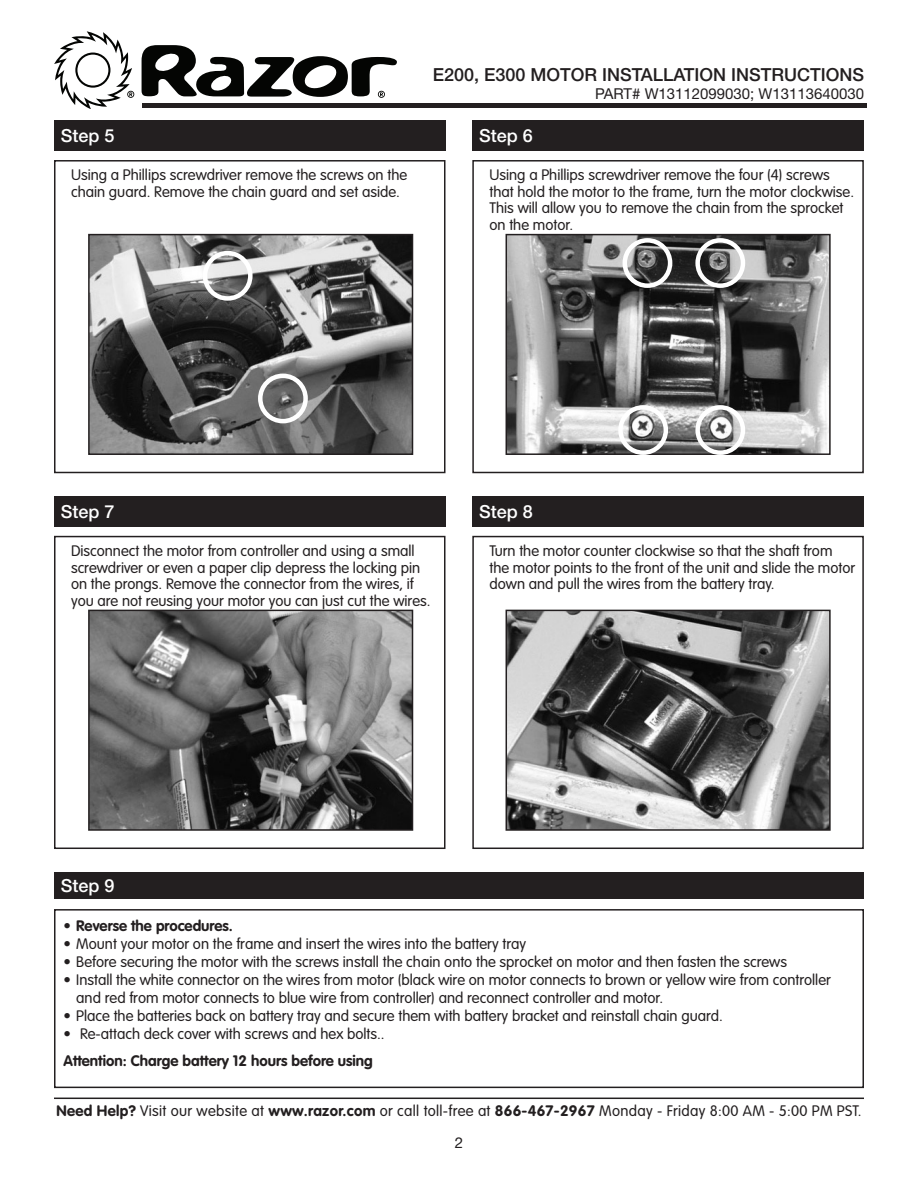
<style>
.page{position:relative;width:918px;height:1188px;background:#fff}
.page>*{position:absolute;margin:0;border:0;box-sizing:border-box;transform-origin:0 0}
.t1{font:500 18px "Helvetica Neue LT Std";color:#231f20}
.t2{font:500 18px "Helvetica Neue LT Std";color:#fff}
.t3{font:300 15px/16.5px "VAG Rounded Std";color:#231f20}
.t4{font:300 15px "VAG Rounded Std";letter-spacing:.02em;color:#231f20}
.t5{font:700 15px "VAG Rounded Std";color:#231f20}
.t6{font:15px "Helvetica Neue LT Std";color:#231f20}
.s1{font-weight:700}
</style>
<div class="page">
<hr style="left:54px;top:1098px;width:810px;height:1px;background:#231f20">
<div style="left:54px;top:909px;width:810px;height:179px;border:2px solid #231f20"></div>
<div style="left:54px;top:120px;width:392px;height:31px;background:#231f20"></div>
<div style="left:472px;top:120px;width:392px;height:31px;background:#231f20"></div>
<svg style="left:54px;top:160px;width:810px;height:314px"></svg>
<img style="left:91px;top:237px;width:319px;height:215px">
<div style="left:88px;top:234px;width:325px;height:221px;border:2px solid #231f20"></div>
<img style="left:509px;top:237px;width:319px;height:215px">
<div style="left:506px;top:234px;width:325px;height:221px;border:2px solid #231f20"></div>
<div style="left:695px;top:238px;width:50px;height:50px;border:4px solid #fff;border-radius:50%"></div>
<div style="left:623px;top:238px;width:49px;height:50px;border:4px solid #fff;border-radius:50%"></div>
<div style="left:695px;top:405px;width:50px;height:50px;border:4px solid #fff;border-radius:50%"></div>
<div style="left:618px;top:405px;width:50px;height:50px;border:4px solid #fff;border-radius:50%"></div>
<div style="left:203px;top:251px;width:50px;height:50px;border:4px solid #fff;border-radius:50%"></div>
<div style="left:258px;top:374px;width:50px;height:49px;border:4px solid #fff;border-radius:50%"></div>
<div style="left:54px;top:496px;width:392px;height:31px;background:#231f20"></div>
<div style="left:472px;top:496px;width:392px;height:31px;background:#231f20"></div>
<svg style="left:54px;top:535px;width:810px;height:314px"></svg>
<img style="left:91px;top:613px;width:319px;height:215px">
<div style="left:88px;top:610px;width:325px;height:221px;border:2px solid #231f20"></div>
<img style="left:509px;top:613px;width:319px;height:215px">
<div style="left:506px;top:610px;width:325px;height:221px;border:2px solid #231f20"></div>
<div style="left:54px;top:872px;width:810px;height:27px;background:#231f20"></div>
<svg style="left:54px;top:31px;width:80px;height:78px"></svg>
<svg style="left:142px;top:45px;width:255px;height:53px"></svg>
<hr style="left:142px;top:104px;width:722px;height:4px;background:#231f20">
<h3 class="t2" style="left:61px;top:125px;width:55px">Step 5</h3>
<p class="t3" style="left:71px;top:167px;width:338px">Using a Phillips screwdriver remove the screws on the chain guard. Remove the chain guard and set aside.</p>
<p class="t1" style="left:433px;top:63px;width:433px">E200, E300 MOTOR INSTALLATION INSTRUCTIONS</p>
<p class="t6" style="left:595px;top:84px;width:271px">PART# W13112099030; W13113640030</p>
<h3 class="t2" style="left:479px;top:125px;width:55px">Step 6</h3>
<p class="t3" style="left:490px;top:167px;width:366px">Using a Phillips screwdriver remove the four (4) screws that hold the motor to the frame, turn the motor clockwise.<br>This will allow you to remove the chain from the sprocket on the motor.</p>
<h3 class="t2" style="left:61px;top:501px;width:55px">Step 7</h3>
<p class="t3" style="left:71px;top:543px;width:361px">Disconnect the motor from controller and using a small screwdriver or even a paper clip depress the locking pin on the prongs. Remove the connector from the wires, if you are not reusing your motor you can just cut the wires.</p>
<h3 class="t2" style="left:479px;top:501px;width:55px">Step 8</h3>
<p class="t3" style="left:490px;top:543px;width:367px">Turn the motor counter clockwise so that the shaft from the motor points to the front of the unit and slide the motor down and pull the wires from the battery tray.</p>
<h3 class="t2" style="left:61px;top:875px;width:55px">Step 9</h3>
<p class="t5" style="left:64px;top:917px;width:171px">• Reverse the procedures.</p>
<p class="t3" style="left:64px;top:936px;width:464px">• Mount your motor on the frame and insert the wires into the battery tray</p>
<p class="t3" style="left:64px;top:954px;width:725px">• Before securing the motor with the screws install the chain onto the sprocket on motor and then fasten the screws</p>
<p class="t3" style="left:76px;top:972px;width:756px;line-height:18px;text-indent:-13px">• Install the white connector on the wires from motor (black wire on motor connects to brown or yellow wire from controller and red from motor connects to blue wire from controller) and reconnect controller and motor.</p>
<p class="t3" style="left:64px;top:1008px;width:661px">• Place the batteries back on battery tray and secure them with battery bracket and reinstall chain guard.</p>
<p class="t3" style="left:64px;top:1026px;width:323px">• Re-attach deck cover with screws and hex bolts..</p>
<p class="t5" style="left:64px;top:1052px;width:311px">Attention: Charge battery 12 hours before using</p>
<p class="t4" style="left:56px;top:1102px;width:807px"><span class="s1">Need Help?</span> Visit our website at <span class="s1">www.razor.com</span> or call toll-free at <span class="s1">866-467-2967</span> Monday - Friday 8:00 AM - 5:00 PM PST.</p>
<p class="t6" style="left:455px;top:1133px;width:10px">2</p>
</div>
